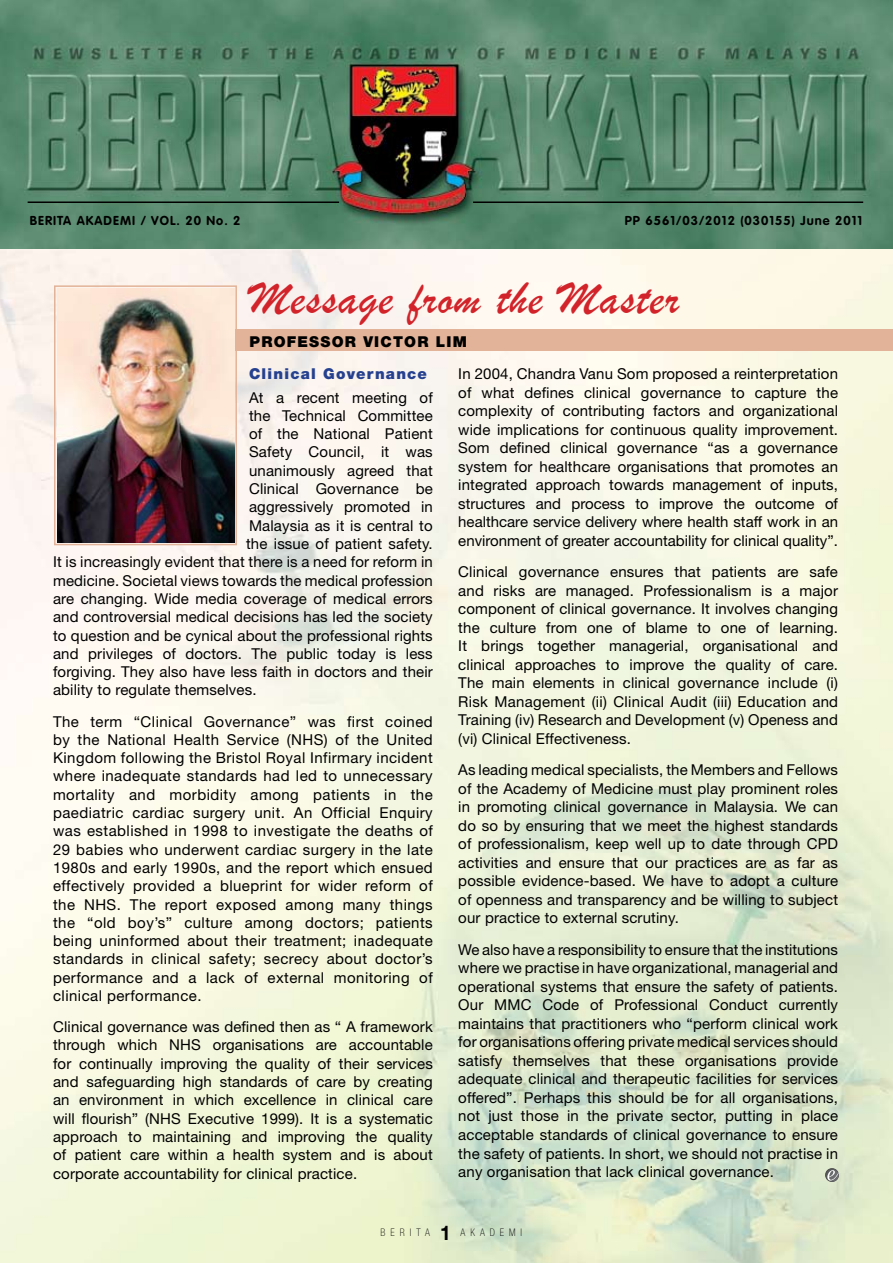
<style>
.page{position:relative;width:893px;height:1263px;background:#fff}
.page>*{position:absolute;margin:0;border:0;box-sizing:border-box;transform-origin:0 0}
.t1{font:48px "Brush Script";letter-spacing:.025em;color:#d2232a}
.t2{font:15px/18.6px "Helvetica Neue LT Std";letter-spacing:.01em;color:#000;text-align:justify}
.t3{font:900 15px "Helvetica Neue LT Std";letter-spacing:.08em;color:#25408f}
.t4{font:900 15px "Helvetica Neue LT Std";letter-spacing:.08em;color:#000}
.t5{font:700 12.75px "VAG Rounded";letter-spacing:.08em;color:#000}
.t6{font:100 condensed 10.5px "Helvetica Neue LT Std";letter-spacing:.5em;color:#000;scale:.95 1}
.s1{font-weight:700;font-stretch:normal;font-size:20.25px}
</style>
<div class="page">
<img style="left:0;top:248px;width:893px;height:1015px">
<div style="left:225px;top:330px;width:668px;height:21px;background:#e2b398"></div>
<img style="left:0;top:0;width:893px;height:248px">
<img style="left:58px;top:289px;width:176px;height:253px">
<div style="left:54px;top:285px;width:183px;height:260px;border:2px solid #e2b398"></div>
<hr style="left:28px;top:201px;width:311px;height:2px;background:#000">
<hr style="left:473px;top:201px;width:390px;height:2px;background:#000">
<svg style="left:825px;top:1168px;width:14px;height:14px"></svg>
<svg style="left:827px;top:1170px;width:12px;height:10px"></svg>
<p class="t5" style="left:30px;top:213px;width:212px">BERITA AKADEMI / VOL. 20 No. 2</p>
<p class="t5" style="left:625px;top:213px;width:239px">PP 6561/03/2012 (030155) June 2011</p>
<h1 class="t1" style="left:250px;top:269px;width:431px">Message from the Master</h1>
<p class="t4" style="left:250px;top:333px;width:219px">PROFESSOR VICTOR LIM</p>
<p class="t3" style="left:249px;top:365px;width:180px">Clinical Governance</p>
<p class="t2" style="left:249px;top:388px;width:185px">At a recent meeting of</p>
<p class="t2" style="left:249px;top:406px;width:185px">the Technical Committee</p>
<p class="t2" style="left:249px;top:424px;width:185px">of the National Patient</p>
<p class="t2" style="left:249px;top:443px;width:185px">Safety Council, it was</p>
<p class="t2" style="left:249px;top:461px;width:185px">unanimously agreed that</p>
<p class="t2" style="left:249px;top:479px;width:185px">Clinical Governance be</p>
<p class="t2" style="left:249px;top:497px;width:185px">aggressively promoted in</p>
<p class="t2" style="left:249px;top:516px;width:185px">Malaysia as it is central to</p>
<p class="t2" style="left:246px;top:534px;width:188px">the issue of patient safety.</p>
<p class="t2" style="left:53px;top:552px;width:381px">It is increasingly evident that there is a need for reform in</p>
<p class="t2" style="left:53px;top:571px;width:381px">medicine. Societal views towards the medical profession</p>
<p class="t2" style="left:53px;top:589px;width:381px">are changing. Wide media coverage of medical errors</p>
<p class="t2" style="left:53px;top:607px;width:381px">and controversial medical decisions has led the society</p>
<p class="t2" style="left:53px;top:626px;width:381px">to question and be cynical about the professional rights</p>
<p class="t2" style="left:53px;top:644px;width:381px">and privileges of doctors. The public today is less</p>
<p class="t2" style="left:53px;top:662px;width:381px">forgiving. They also have less faith in doctors and their</p>
<p class="t2" style="left:53px;top:681px;width:205px">ability to regulate themselves.</p>
<p class="t2" style="left:53px;top:712px;width:381px">The term “Clinical Governance” was first coined by the National Health Service (NHS) of the United Kingdom following the Bristol Royal Infirmary incident where inadequate standards had led to unnecessary mortality and morbidity among patients in the paediatric cardiac surgery unit. An Official Enquiry was established in 1998 to investigate the deaths of 29 babies who underwent cardiac surgery in the late 1980s and early 1990s, and the report which ensued effectively provided a blueprint for wider reform of the NHS. The report exposed among many things the “old boy’s” culture among doctors; patients being uninformed about their treatment; inadequate standards in clinical safety; secrecy about doctor’s performance and a lack of external monitoring of clinical performance.</p>
<p class="t2" style="left:53px;top:1017px;width:381px">Clinical governance was defined then as “ A framework through which NHS organisations are accountable for continually improving the quality of their services and safeguarding high standards of care by creating an environment in which excellence in clinical care will flourish” (NHS Executive 1999). It is a systematic approach to maintaining and improving the quality of patient care within a health system and is about corporate accountability for clinical practice.</p>
<p class="t2" style="left:458px;top:364px;width:381px">In 2004, Chandra Vanu Som proposed a reinterpretation of what defines clinical governance to capture the complexity of contributing factors and organizational wide implications for continuous quality improvement.<br>Som defined clinical governance “as a governance system for healthcare organisations that promotes an integrated approach towards management of inputs, structures and process to improve the outcome of healthcare service delivery where health staff work in an environment of greater accountability for clinical quality”.</p>
<p class="t2" style="left:458px;top:562px;width:381px">Clinical governance ensures that patients are safe and risks are managed. Professionalism is a major component of clinical governance. It involves changing the culture from one of blame to one of learning.<br>It brings together managerial, organisational and clinical approaches to improve the quality of care.<br>The main elements in clinical governance include (i)<br>Risk Management (ii) Clinical Audit (iii) Education and Training (iv) Research and Development (v) Openess and (vi) Clinical Effectiveness.</p>
<p class="t2" style="left:458px;top:760px;width:381px">As leading medical specialists, the Members and Fellows of the Academy of Medicine must play prominent roles in promoting clinical governance in Malaysia. We can do so by ensuring that we meet the highest standards of professionalism, keep well up to date through CPD activities and ensure that our practices are as far as possible evidence-based. We have to adopt a culture of openness and transparency and be willing to subject our practice to external scrutiny.</p>
<p class="t2" style="left:458px;top:940px;width:381px">We also have a responsibility to ensure that the institutions where we practise in have organizational, managerial and operational systems that ensure the safety of patients.<br>Our MMC Code of Professional Conduct currently maintains that practitioners who “perform clinical work for organisations offering private medical services should satisfy themselves that these organisations provide adequate clinical and therapeutic facilities for services offered”. Perhaps this should be for all organisations, not just those in the private sector, putting in place acceptable standards of clinical governance to ensure the safety of patients. In short, we should not practise in any organisation that lack clinical governance.</p>
<p class="t6" style="left:381px;top:1226px;width:151px">BERITA <span class="s1">1</span> AKADEMI</p>
</div>
